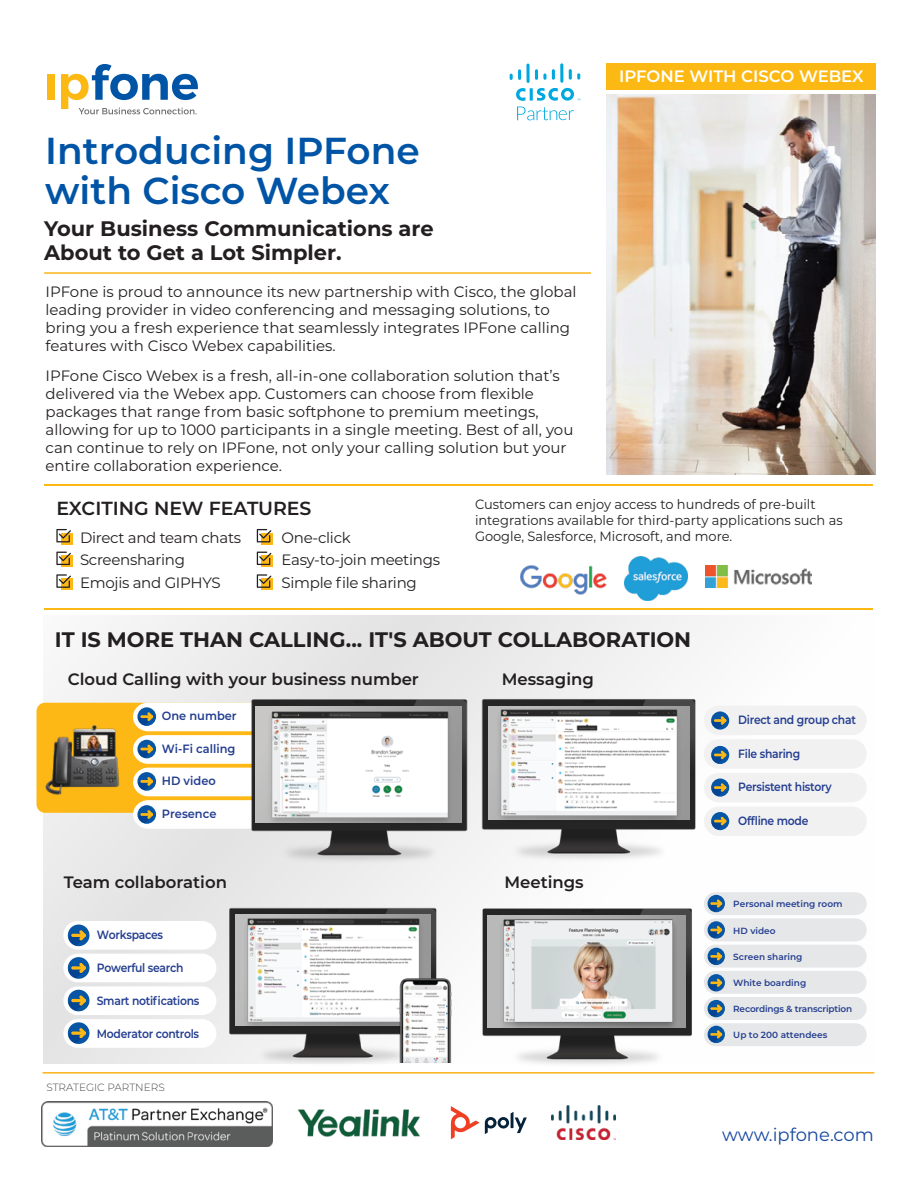
<style>
.page{position:relative;width:918px;height:1188px;background:#fff}
.page>*{position:absolute;margin:0;border:0;box-sizing:border-box;transform-origin:0 0}
.t1{font:600 37.5px/40.2px "Montserrat";color:#0054a6}
.t2{font:700 21px/24px "Montserrat";color:#231f20}
.t3{font:600 18.9px "Montserrat";color:#231f20}
.t4{font:18px "Montserrat";color:#17479e}
.t5{font:600 16.5px "Montserrat";color:#231f20}
.t6{font:600 16.5px "Montserrat";color:#fff}
.t7{font:15px/18px "Montserrat";color:#231f20}
.t8{font:15px/22.5px "Montserrat";letter-spacing:-.02em;color:#231f20}
.t9{font:13.5px/16.2px "Montserrat";color:#231f20;scale:.96 1}
.t10{font:600 12px "Montserrat";letter-spacing:-.025em;color:#243e90;scale:.9 1}
.t11{font:600 12px "Montserrat";color:#243e90;scale:.95 1}
.t12{font:600 12px "Montserrat";letter-spacing:-.025em;color:#243e90;scale:.95 1}
.t13{font:300 10.5px "Montserrat";color:#484848}
.t14{font:600 9px "Montserrat";color:#243e90}
.t15{font:600 9px "Montserrat";letter-spacing:-.02em;color:#243e90}
</style>
<div class="page">
<hr style="left:45px;top:485px;width:828px;height:1px;background:#fdb913">
<hr style="left:45px;top:608px;width:828px;height:2px;background:#fdb913">
<svg style="left:44px;top:615px;width:818px;height:448px"></svg>
<div style="left:704px;top:706px;width:163px;height:29px;background:#f1f1f2;border-radius:15px"></div>
<div style="left:704px;top:739px;width:163px;height:30px;background:#f1f1f2;border-radius:15px"></div>
<div style="left:704px;top:773px;width:163px;height:29px;background:#f1f1f2;border-radius:15px"></div>
<div style="left:704px;top:807px;width:163px;height:29px;background:#f1f1f2;border-radius:15px"></div>
<svg style="left:711px;top:711px;width:18px;height:19px"></svg>
<div style="left:711px;top:746px;width:18px;height:18px;background:#0656a5;border-radius:50%"></div>
<div style="left:711px;top:779px;width:18px;height:18px;background:#0656a5;border-radius:50%"></div>
<div style="left:711px;top:812px;width:18px;height:18px;background:#0656a5;border-radius:50%"></div>
<div style="left:606px;top:63px;width:269px;height:26px;background:#fdb913"></div>
<hr style="left:44px;top:272px;width:547px;height:2px;background:#fab317">
<hr style="left:43px;top:1072px;width:831px;height:2px;background:#fab317">
<img style="left:42px;top:1102px;width:230px;height:44px">
<img style="left:298px;top:1110px;width:122px;height:26px">
<img style="left:551px;top:1106px;width:64px;height:33px">
<svg style="left:451px;top:1106px;width:76px;height:33px"></svg>
<img style="left:607px;top:94px;width:268px;height:381px">
<svg style="left:607px;top:94px;width:25px;height:333px"></svg>
<div style="left:47px;top:74px;width:8px;height:26px;background:#fdb913"></div>
<svg style="left:61px;top:64px;width:137px;height:50px"></svg>
<svg style="left:510px;top:69px;width:11px;height:11px"></svg>
<svg style="left:526px;top:64px;width:4px;height:19px"></svg>
<svg style="left:535px;top:69px;width:11px;height:11px"></svg>
<svg style="left:552px;top:69px;width:3px;height:11px"></svg>
<hr style="left:560px;top:63px;width:3px;height:20px;background:#00a8e0;border-radius:2px">
<svg style="left:569px;top:69px;width:11px;height:11px"></svg>
<svg style="left:516px;top:88px;width:64px;height:13px"></svg>
<svg style="left:517px;top:107px;width:57px;height:13px"></svg>
<svg style="left:37px;top:703px;width:182px;height:126px"></svg>
<div style="left:63px;top:921px;width:153px;height:29px;background:#fff;border-radius:14px"></div>
<div style="left:63px;top:954px;width:153px;height:28px;background:#fff;border-radius:14px"></div>
<div style="left:63px;top:986px;width:153px;height:29px;background:#fff;border-radius:14px"></div>
<div style="left:63px;top:1019px;width:153px;height:29px;background:#fff;border-radius:14px"></div>
<div style="left:68px;top:925px;width:21px;height:21px;background:#0656a5;border-radius:50%"></div>
<svg style="left:68px;top:930px;width:18px;height:16px"></svg>
<div style="left:68px;top:957px;width:21px;height:22px;background:#0656a5;border-radius:50%"></div>
<svg style="left:68px;top:963px;width:18px;height:16px"></svg>
<div style="left:68px;top:990px;width:21px;height:21px;background:#0656a5;border-radius:50%"></div>
<svg style="left:68px;top:995px;width:18px;height:16px"></svg>
<div style="left:68px;top:1022px;width:21px;height:22px;background:#0656a5;border-radius:50%"></div>
<svg style="left:68px;top:1028px;width:18px;height:16px"></svg>
<svg style="left:61px;top:533px;width:12px;height:12px"></svg>
<svg style="left:56px;top:529px;width:15px;height:13px"></svg>
<div style="left:61px;top:555px;width:12px;height:12px;background:#fdb816"></div>
<svg style="left:56px;top:552px;width:15px;height:13px"></svg>
<div style="left:61px;top:578px;width:12px;height:12px;background:#fdb816"></div>
<svg style="left:56px;top:574px;width:15px;height:14px"></svg>
<svg style="left:262px;top:533px;width:11px;height:12px"></svg>
<svg style="left:257px;top:529px;width:14px;height:13px"></svg>
<div style="left:262px;top:555px;width:11px;height:12px;background:#fdb816"></div>
<svg style="left:257px;top:552px;width:14px;height:13px"></svg>
<div style="left:262px;top:578px;width:11px;height:12px;background:#fdb816"></div>
<svg style="left:257px;top:574px;width:14px;height:14px"></svg>
<img style="left:625px;top:556px;width:62px;height:44px">
<img style="left:705px;top:565px;width:107px;height:23px">
<img style="left:520px;top:565px;width:87px;height:29px">
<div style="left:704px;top:892px;width:163px;height:23px;background:#e6e7e8;border-radius:11px"></div>
<div style="left:704px;top:918px;width:163px;height:23px;background:#e6e7e8;border-radius:11px"></div>
<div style="left:704px;top:945px;width:163px;height:23px;background:#e6e7e8;border-radius:11px"></div>
<div style="left:704px;top:971px;width:163px;height:23px;background:#e6e7e8;border-radius:11px"></div>
<div style="left:704px;top:997px;width:163px;height:23px;background:#e6e7e8;border-radius:11px"></div>
<div style="left:704px;top:1023px;width:163px;height:23px;background:#e6e7e8;border-radius:11px"></div>
<svg style="left:708px;top:895px;width:17px;height:17px"></svg>
<svg style="left:708px;top:921px;width:17px;height:18px"></svg>
<svg style="left:708px;top:948px;width:17px;height:17px"></svg>
<svg style="left:708px;top:974px;width:17px;height:17px"></svg>
<svg style="left:708px;top:1000px;width:17px;height:17px"></svg>
<svg style="left:708px;top:1026px;width:17px;height:17px"></svg>
<img style="left:219px;top:671px;width:280px;height:210px">
<div style="left:256px;top:706px;width:206px;height:117px;background:linear-gradient(to bottom,#cac9c8,#bfbebe)"></div>
<img style="left:266px;top:708px;width:185px;height:119px">
<img style="left:451px;top:672px;width:276px;height:213px">
<svg style="left:489px;top:707px;width:200px;height:113px"></svg>
<img style="left:494px;top:707px;width:190px;height:119px">
<img style="left:467px;top:881px;width:255px;height:193px">
<svg style="left:488px;top:915px;width:197px;height:112px;background:#adadad"></svg>
<img style="left:497px;top:917px;width:11px;height:114px">
<img style="left:508px;top:916px;width:172px;height:116px">
<img style="left:199px;top:881px;width:268px;height:193px">
<svg style="left:235px;top:914px;width:195px;height:111px"></svg>
<img style="left:241px;top:915px;width:184px;height:116px">
<img style="left:399px;top:977px;width:54px;height:85px">
<h1 class="t1" style="left:45px;top:129px;width:376px">Introducing IPFone with Cisco Webex</h1>
<h2 class="t2" style="left:44px;top:215px;width:391px">Your Business Communications are<br>About to Get a Lot Simpler.</h2>
<p class="t6" style="left:619px;top:64px;width:246px">IPFONE WITH CISCO WEBEX</p>
<p class="t7" style="left:46px;top:282px;width:533px">IPFone is proud to announce its new partnership with Cisco, the global leading provider in video conferencing and messaging solutions, to bring you a fresh experience that seamlessly integrates IPFone calling features with Cisco Webex capabilities.</p>
<p class="t7" style="left:46px;top:366px;width:529px">IPFone Cisco Webex is a fresh, all-in-one collaboration solution that’s delivered via the Webex app. Customers can choose from flexible packages that range from basic softphone to premium meetings, allowing for up to 1000 participants in a single meeting. Best of all, you can continue to rely on IPFone, not only your calling solution but your entire collaboration experience.</p>
<p class="t3" style="left:56px;top:495px;width:257px">EXCITING NEW FEATURES</p>
<p class="t9" style="left:475px;top:496px;width:385px">Customers can enjoy access to hundreds of pre-built integrations available for third-party applications such as</p>
<p class="t8" style="left:80px;top:526px;width:163px">Direct and team chats</p>
<p class="t9" style="left:475px;top:528px;width:270px">Google, Salesforce, Microsoft, and more.</p>
<p class="t8" style="left:80px;top:548px;width:142px">Screensharing<br>Emojis and GIPHYS</p>
<p class="t8" style="left:282px;top:526px;width:160px">One-click<br>Easy-to-join meetings<br>Simple file sharing</p>
<h2 class="t2" style="left:55px;top:627px;width:638px">IT IS MORE THAN CALLING... IT'S ABOUT COLLABORATION</h2>
<p class="t5" style="left:68px;top:667px;width:353px">Cloud Calling with your business number</p>
<p class="t5" style="left:502px;top:667px;width:94px">Messaging</p>
<p class="t11" style="left:162px;top:707px;width:80px">One number</p>
<p class="t11" style="left:162px;top:740px;width:79px">Wi-Fi calling</p>
<p class="t12" style="left:162px;top:772px;width:58px">HD video</p>
<p class="t11" style="left:162px;top:805px;width:59px">Presence</p>
<p class="t5" style="left:64px;top:870px;width:165px">Team collaboration</p>
<p class="t5" style="left:504px;top:870px;width:81px">Meetings</p>
<p class="t10" style="left:97px;top:927px;width:75px">Workspaces</p>
<p class="t10" style="left:97px;top:959px;width:98px">Powerful search</p>
<p class="t10" style="left:97px;top:992px;width:116px">Smart notifications</p>
<p class="t10" style="left:97px;top:1025px;width:115px">Moderator controls</p>
<p class="t13" style="left:46px;top:1080px;width:120px">STRATEGIC PARTNERS</p>
<p class="t10" style="left:738px;top:711px;width:132px">Direct and group chat</p>
<p class="t10" style="left:738px;top:745px;width:70px">File sharing</p>
<p class="t10" style="left:738px;top:779px;width:105px">Persistent history</p>
<p class="t10" style="left:738px;top:812px;width:79px">Offline mode</p>
<p class="t14" style="left:733px;top:898px;width:111px">Personal meeting room</p>
<p class="t14" style="left:733px;top:924px;width:44px">HD video</p>
<p class="t14" style="left:733px;top:950px;width:71px">Screen sharing</p>
<p class="t14" style="left:733px;top:976px;width:74px">White boarding</p>
<p class="t15" style="left:733px;top:1002px;width:120px">Recordings &amp; transcription</p>
<p class="t14" style="left:733px;top:1029px;width:96px">Up to 200 attendees</p>
<p class="t4" style="left:722px;top:1122px;width:153px">www.ipfone.com</p>
</div>
